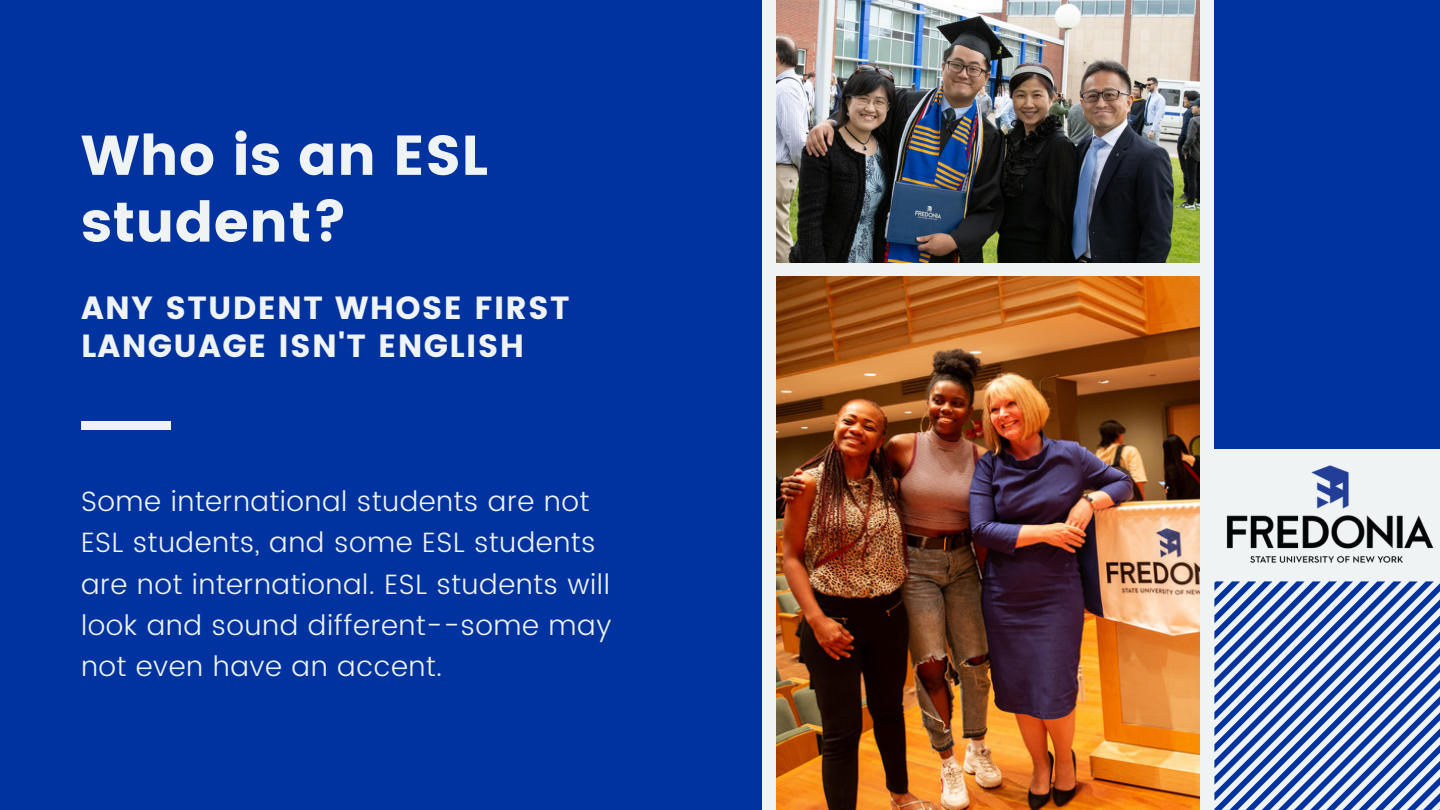
<style>
.page{position:relative;width:1440px;height:810px;background:#eff3f4}
.page>*{position:absolute;margin:0;border:0;box-sizing:border-box;transform-origin:0 0}
.t1{font:56px/66.8px "Poppins";color:#eff3f4}
.t2{font:32px/38.2px "Poppins";letter-spacing:.04em;color:#eff3f4}
.t3{font:300 28px/41.2px "Poppins";letter-spacing:.02em;color:#eff3f4}
</style>
<div class="page">
<img style="left:777px;top:277px;width:423px;height:533px">
<img style="left:777px;top:0;width:423px;height:263px">
<div style="left:0;top:0;width:762px;height:810px;background:#0033a0"></div>
<div style="left:81px;top:421px;width:90px;height:9px;background:#eff3f4"></div>
<svg style="left:1214px;top:581px;width:226px;height:229px"></svg>
<div style="left:1214px;top:0;width:226px;height:449px;background:#0033a0"></div>
<img style="left:1226px;top:465px;width:208px;height:98px">
<p class="t1" style="left:81px;top:122px;width:409px">Who is an ESL student?</p>
<p class="t2" style="left:81px;top:289px;width:490px">ANY STUDENT WHOSE FIRST<br>LANGUAGE ISN'T ENGLISH</p>
<p class="t3" style="left:81px;top:481px;width:532px">Some international students are not ESL students, and some ESL students are not international. ESL students will look and sound different--some may not even have an accent.</p>
</div>
